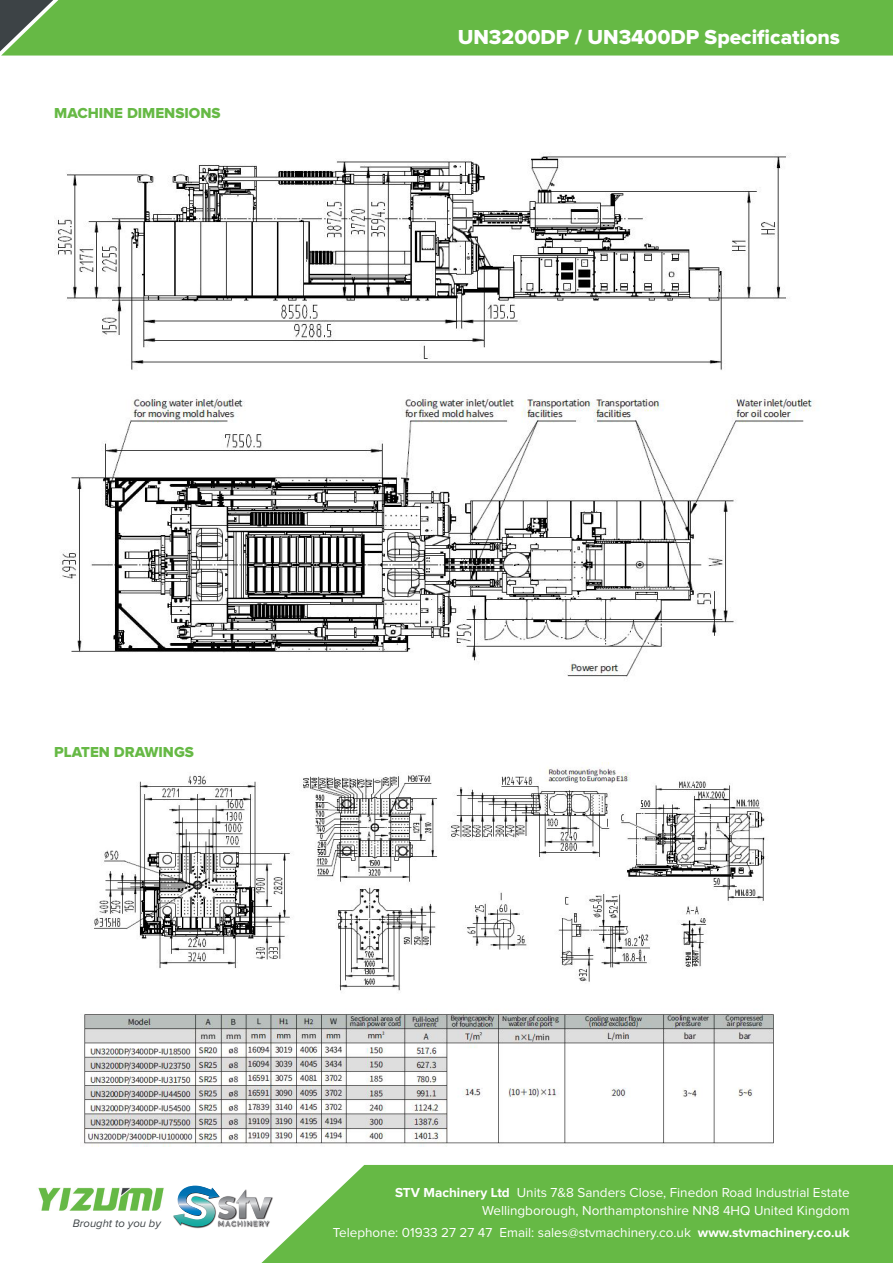
<style>
.page{position:relative;width:893px;height:1263px;background:#fff}
.page>*{position:absolute;margin:0;border:0;box-sizing:border-box;transform-origin:0 0}
.t1{font:21px "Proxima Nova Extrabld";color:#fff}
.TITLES{font:15px "Proxima Nova Extrabld";color:#66b945}
.t2{font:13.5px "Proxima Nova";color:#fff}
.t3{font:italic 11.25px "Proxima Nova";color:#3d4346}
.s1{font-weight:700}
</style>
<div class="page">
<div style="left:1px;top:0;width:892px;height:56px;background:#66b945"></div>
<svg style="left:255px;top:1165px;width:638px;height:98px;background:#72be53"></svg>
<svg style="left:0;top:0;width:53px;height:51px;background:#5f8356"></svg>
<img style="left:38px;top:1188px;width:126px;height:23px">
<img style="left:190px;top:1227px;width:15px;height:1px">
<img style="left:271px;top:1189px;width:2px;height:38px">
<svg style="left:173px;top:1185px;width:98px;height:42px"></svg>
<img style="left:55px;top:154px;width:759px;height:523px">
<img style="left:84px;top:762px;width:690px;height:385px">
<p class="TITLES" style="left:54px;top:106px;width:168px">MACHINE DIMENSIONS</p>
<p class="t1" style="left:458px;top:28px;width:384px">UN3200DP / UN3400DP Specifications</p>
<p class="TITLES" style="left:54px;top:745px;width:141px">PLATEN DRAWINGS</p>
<p class="t3" style="left:73px;top:1218px;width:90px">Brought to you by</p>
<p class="t2" style="left:395px;top:1186px;width:456px"><span class="s1">STV Machinery Ltd</span> Units 7&amp;8 Sanders Close, Finedon Road Industrial Estate</p>
<p class="t2" style="left:482px;top:1204px;width:369px">Wellingborough, Northamptonshire NN8 4HQ United Kingdom</p>
<p class="t2" style="left:333px;top:1227px;width:518px">Telephone: 01933 27 27 47 Email: sales@stvmachinery.co.uk <span class="s1">www.stvmachinery.co.uk</span></p>
</div>
